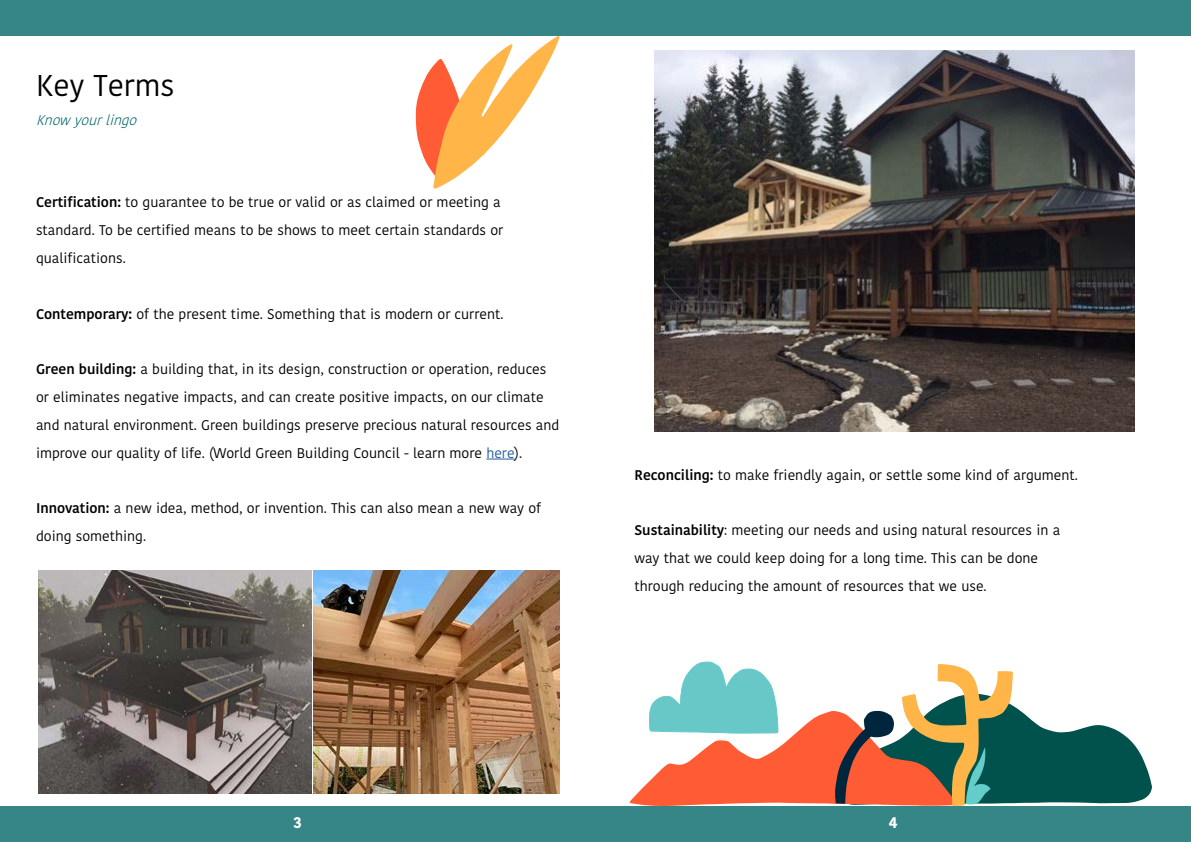
<style>
.page{position:relative;width:1191px;height:842px;background:#fff}
.page>*{position:absolute;margin:0;border:0;box-sizing:border-box;transform-origin:0 0}
.t1{font:30px "Kohinoor Telugu";color:#000}
.t2{font:700 16px "Kohinoor Telugu";color:#fff}
.t3{font:14px/27.8px "Kohinoor Telugu";color:#000}
.t4{font:italic 300 14px "Kohinoor Telugu";color:#006667}
.s1{font-weight:600}
.s2{color:#215e9e}
</style>
<div class="page">
<svg style="left:486px;top:459px;width:28px;height:1px"></svg>
<svg style="left:630px;top:661px;width:522px;height:145px"></svg>
<div style="left:0;top:0;width:1190px;height:36px;background:#368687"></div>
<div style="left:0;top:806px;width:1190px;height:35px;background:#368687"></div>
<svg style="left:416px;top:36px;width:143px;height:153px"></svg>
<img style="left:38px;top:570px;width:273px;height:223px">
<img style="left:313px;top:570px;width:246px;height:223px">
<img style="left:654px;top:51px;width:480px;height:381px">
<h1 class="t1" style="left:36px;top:68px;width:140px">Key Terms</h1>
<p class="t4" style="left:36px;top:112px;width:108px">Knowyourlingo</p>
<p class="t3" style="left:36px;top:189px;width:469px"><span class="s1">Certification:</span> to guarantee to be true or valid or as claimed or meeting a standard. To be certified means to be shows to meet certain standards or qualifications.</p>
<p class="t3" style="left:36px;top:300px;width:469px"><span class="s1">Contemporary:</span> of the present time. Something that is modern or current.</p>
<p class="t3" style="left:36px;top:355px;width:525px"><span class="s1">Green building:</span> a building that, in its design, construction or operation, reduces or eliminates negative impacts, and can create positive impacts, on our climate and natural environment. Green buildings preserve precious natural resources and improve our quality of life. (World Green Building Council - learn more <span class="s2">here</span>).</p>
<p class="t3" style="left:36px;top:494px;width:507px"><span class="s1">Innovation:</span> a new idea, method, or invention. This can also mean a new way of doing something.</p>
<p class="t3" style="left:634px;top:461px;width:445px"><span class="s1">Reconciling:</span> to make friendly again, or settle some kind of argument.</p>
<p class="t3" style="left:634px;top:516px;width:427px"><span class="s1">Sustainability</span>: meeting our needs and using natural resources in a way that we could keep doing for a long time. This can be done through reducing the amount of resources that we use.</p>
<p class="t2" style="left:294px;top:813px;width:10px">3</p>
<p class="t2" style="left:889px;top:813px;width:10px">4</p>
</div>
